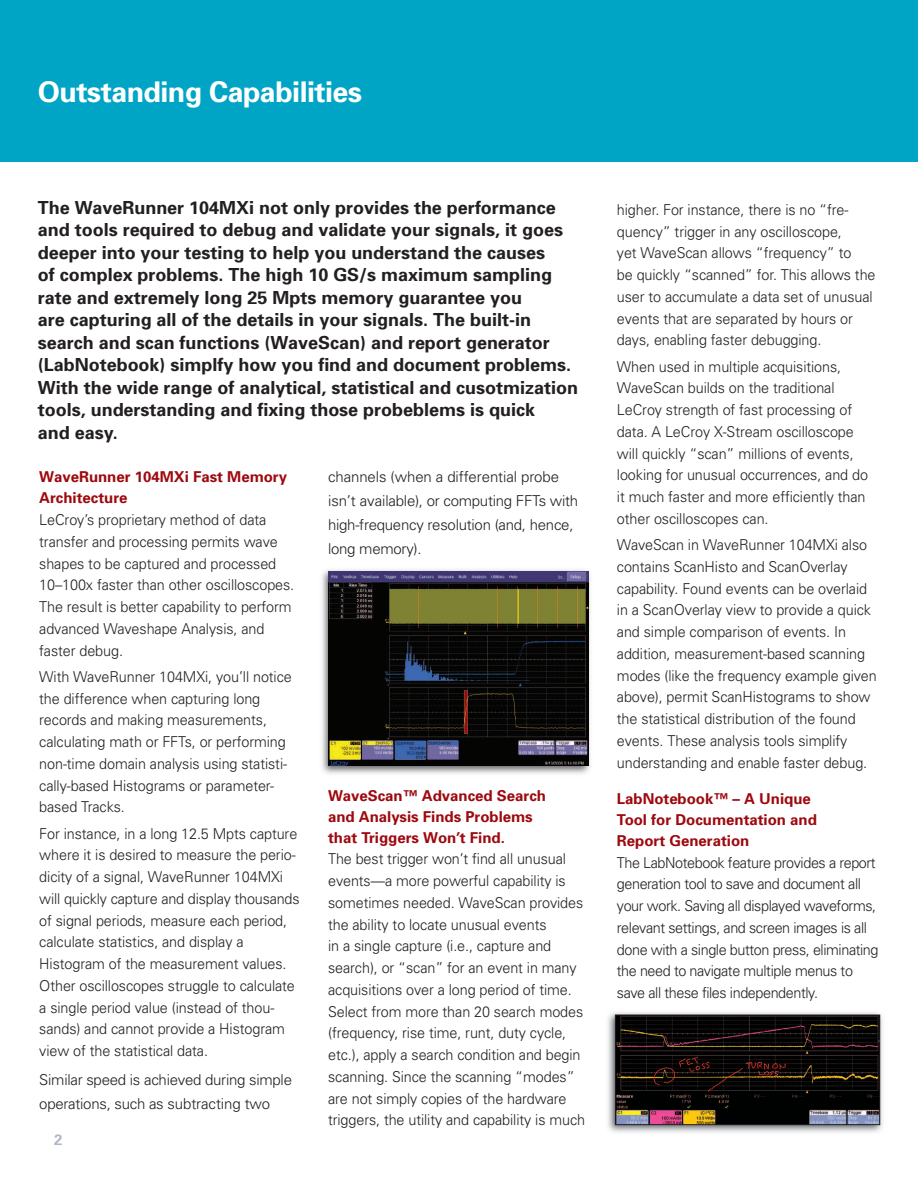
<style>
.page{position:relative;width:918px;height:1188px;background:#fff}
.page>*{position:absolute;margin:0;border:0;box-sizing:border-box;transform-origin:0 0}
.t1{font:700 28.5px "Univers";letter-spacing:-.015em;color:#fff}
.t2{font:700 18px/22.5px "Univers";color:#231f20}
.t3{font:300 15px/21.8px "Univers";letter-spacing:-.005em;color:#231f20;scale:.96 1}
.t4{font:300 15px/21.8px "Univers";letter-spacing:-.03em;color:#231f20;scale:.96 1}
.t5{font:300 15px/24px "Univers";letter-spacing:-.005em;color:#231f20}
.t6{font:700 15px/21px "Univers";color:#9d090e}
.t7{font:700 15px "Univers";color:#b0b6c8}
</style>
<div class="page">
<div style="left:0;top:0;width:918px;height:162px;background:#00a5c6"></div>
<img style="left:321px;top:569px;width:269px;height:205px">
<img style="left:329px;top:572px;width:259px;height:194px">
<img style="left:607px;top:1012px;width:276px;height:121px">
<img style="left:617px;top:1017px;width:261px;height:106px">
<div style="left:615px;top:1015px;width:265px;height:110px;border:1px solid #231f20"></div>
<h1 class="t1" style="left:38px;top:81px;width:326px">Outstanding Capabilities</h1>
<p class="t2" style="left:38px;top:198px;width:542px">The WaveRunner 104MXi not only provides the performance and tools required to debug and validate your signals, it goes deeper into your testing to help you understand the causes<br>of complex problems. The high 10 GS/s maximum sampling rate and extremely long 25 Mpts memory guarantee you<br>are capturing all of the details in your signals. The built-in search and scan functions (WaveScan) and report generator (LabNotebook) simplfy how you find and document problems.<br>With the wide range of analytical, statistical and cusotmization tools, understanding and fixing those probeblems is quick<br>and easy.</p>
<p class="t6" style="left:39px;top:468px;width:249px">WaveRunner 104MXi Fast Memory<br>Architecture</p>
<p class="t3" style="left:39px;top:510px;width:267px">LeCroy’s proprietary method of data transfer and processing permits wave shapes to be captured and processed 10–100x faster than other oscilloscopes.<br>The result is better capability to perform advanced Waveshape Analysis, and faster debug.</p>
<p class="t3" style="left:39px;top:667px;width:265px">With WaveRunner 104MXi, you’ll notice the difference when capturing long records and making measurements, calculating math or FFTs, or performing non-time domain analysis using statisti&shy;cally-based Histograms or parameter&shy;based Tracks.</p>
<p class="t3" style="left:39px;top:824px;width:273px">For instance, in a long 12.5 Mpts capture where it is desired to measure the perio&shy;dicity of a signal, WaveRunner 104MXi will quickly capture and display thousands of signal periods, measure each period, calculate statistics, and display a Histogram of the measurement values.<br>Other oscilloscopes struggle to calculate a single period value (instead of thou&shy;sands) and cannot provide a Histogram view of the statistical data.</p>
<p class="t5" style="left:39px;top:1069px;width:254px">Similar speed is achieved during simple operations, such as subtracting two</p>
<p class="t7" style="left:54px;top:1134px;width:10px">2</p>
<p class="t5" style="left:328px;top:466px;width:252px">channels (when a differential probe isn’t available), or computing FFTs with high-frequency resolution (and, hence, long memory).</p>
<p class="t6" style="left:328px;top:786px;width:219px">WaveScan™ Advanced Search and Analysis Finds Problems that Triggers Won’t Find.</p>
<p class="t3" style="left:328px;top:850px;width:269px">The best trigger won’t find all unusual events—a more powerful capability is sometimes needed. WaveScan provides the ability to locate unusual events<br>in a single capture (i.e., capture and search), or “scan” for an event in many acquisitions over a long period of time.<br>Select from more than 20 search modes (frequency, rise time, runt, duty cycle, etc.), apply a search condition and begin scanning. Since the scanning “modes” are not simply copies of the hardware triggers, the utility and capability is much</p>
<p class="t3" style="left:617px;top:200px;width:271px">higher. For instance, there is no “fre&shy;quency” trigger in any oscilloscope,<br>yet WaveScan allows “frequency” to<br>be quickly “scanned” for. This allows the user to accumulate a data set of unusual events that are separated by hours or days, enabling faster debugging.</p>
<p class="t3" style="left:617px;top:357px;width:263px">When used in multiple acquisitions, WaveScan builds on the traditional LeCroy strength of fast processing of data. A LeCroy X-Stream oscilloscope will quickly “scan” millions of events, looking for unusual occurrences, and do it much faster and more efficiently than other oscilloscopes can.</p>
<p class="t3" style="left:617px;top:535px;width:272px">WaveScan in WaveRunner 104MXi also contains ScanHisto and ScanOverlay capability. Found events can be overlaid in a ScanOverlay view to provide a quick and simple comparison of events. In addition, measurement-based scanning modes (like the frequency example given above), permit ScanHistograms to show the statistical distribution of the found events. These analysis tools simplify understanding and enable faster debug.</p>
<p class="t6" style="left:617px;top:790px;width:202px">LabNotebook™ – A Unique<br>Tool for Documentation and<br>Report Generation</p>
<p class="t4" style="left:617px;top:853px;width:274px">The LabNotebook feature provides a report generation tool to save and document all your work. Saving all displayed waveforms, relevant settings, and screen images is all done with a single button press, eliminating the need to navigate multiple menus to save all these files independently.</p>
</div>
